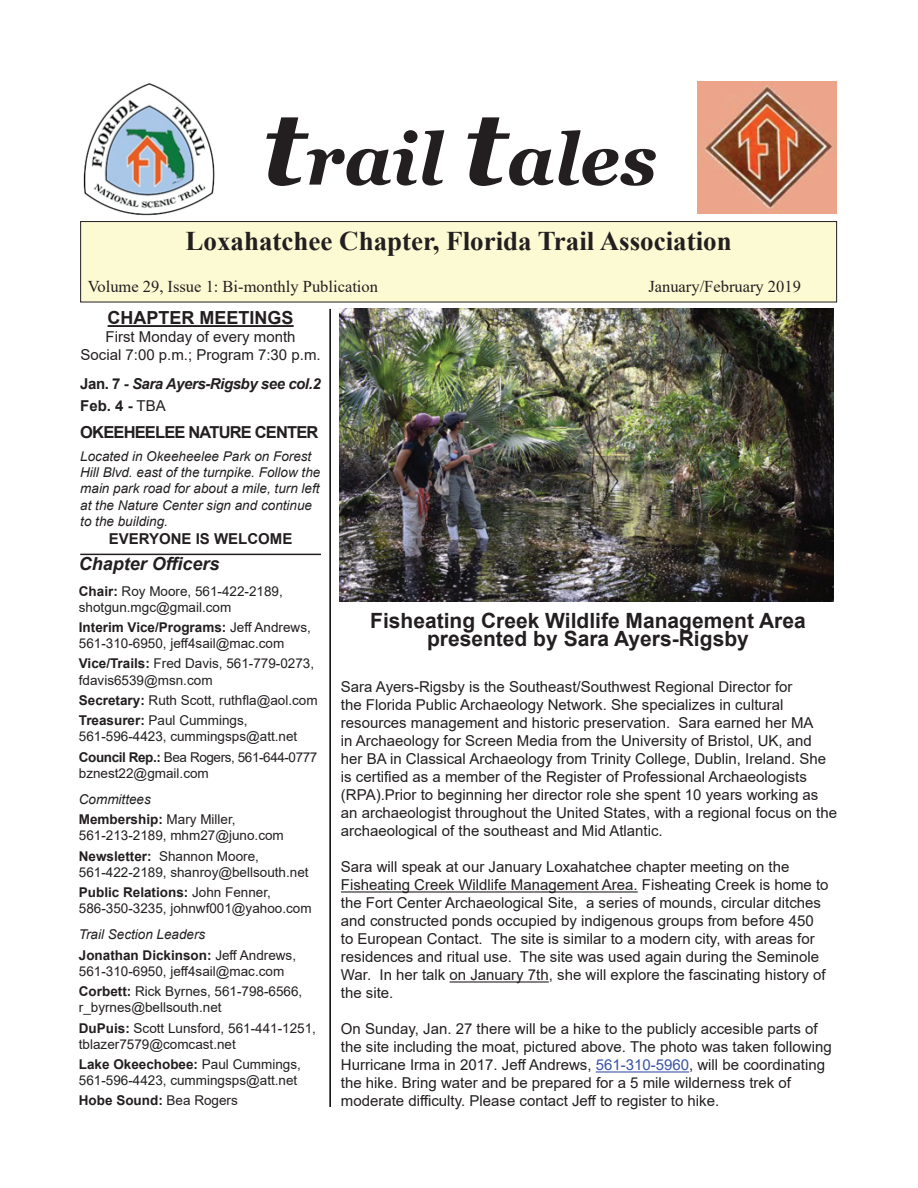
<style>
.page{position:relative;width:918px;height:1188px;background:#fff}
.page>*{position:absolute;margin:0;border:0;box-sizing:border-box;transform-origin:0 0}
.t1{font:italic 700 72px "Georgia";color:#231f20}
.t2{font:700 27px "Times New Roman";color:#231f20}
.t3{font:700 21px/18px "Arial";color:#231f20;text-align:center}
.t4{font:700 18px "Arial";color:#231f20}
.t5{font:italic 700 18px "Arial";color:#231f20}
.t6{font:16.5px "Times New Roman";color:#231f20}
.t7{font:700 16.5px "Arial";letter-spacing:-.05em;color:#231f20}
.t8{font:15px/18px "Arial";color:#231f20}
.t9{font:italic 700 15px/21.6px "Arial";letter-spacing:-.03em;color:#231f20}
.t10{font:700 15px "Arial";color:#231f20}
.t11{font:13.5px/20.2px "Arial";color:#231f20}
.t12{font:italic 13.5px/16.2px "Arial";color:#231f20}
.t13{font:700 13.5px/20.2px "Arial";color:#231f20}
.s1{font-size:108px}
.s2{font-style:normal}
.s3{font-weight:400;font-style:normal}
.s4{font-weight:700}
.s5{font-weight:400;font-style:italic}
.s6{font-weight:400}
.s7{font-weight:700;font-style:normal}
.s8{color:#3853a3}
</style>
<div class="page">
<img style="left:83px;top:83px;width:132px;height:132px">
<img style="left:698px;top:82px;width:139px;height:131px">
<div style="left:81px;top:222px;width:756px;height:80px;background:#fcfad2"></div>
<div style="left:80px;top:221px;width:757px;height:81px;border:1px solid #231f20"></div>
<hr style="left:108px;top:325px;width:186px;height:2px;background:#231f20">
<hr style="left:80px;top:554px;width:241px;height:1px;background:#231f20">
<hr style="left:329px;top:309px;width:2px;height:798px;background:#000">
<img style="left:339px;top:309px;width:494px;height:293px">
<hr style="left:341px;top:891px;width:297px;height:2px;background:#231f20">
<hr style="left:450px;top:981px;width:99px;height:2px;background:#231f20">
<hr style="left:596px;top:1071px;width:93px;height:2px;background:#3853a3">
<h1 class="t1" style="left:261px;top:113px;width:398px"><span class="s1">t</span>rail <span class="s1">t</span>ales</h1>
<h2 class="t2" style="left:185px;top:222px;width:548px">Loxahatchee Chapter, Florida Trail Association</h2>
<p class="t6" style="left:88px;top:274px;width:292px">Volume 29, Issue 1: Bi-monthly Publication</p>
<p class="t6" style="left:648px;top:274px;width:154px">January/February 2019</p>
<p class="t4" style="left:108px;top:305px;width:188px">CHAPTER MEETINGS</p>
<p class="t8" style="left:81px;top:328px;width:242px;text-align:center">First Monday of every month<br>Social 7:00 p.m.; Program 7:30 p.m.</p>
<p class="t9" style="left:80px;top:373px;width:242px"><span class="s2">Jan. 7 -</span> Sara Ayers-Rigsby see col.2<br><span class="s2">Feb. 4 -</span> <span class="s3">TBA</span></p>
<p class="t7" style="left:80px;top:420px;width:240px">OKEEHEELEE NATURE CENTER</p>
<p class="t12" style="left:80px;top:448px;width:242px">Located in Okeeheelee Park on Forest Hill Blvd. east of the turnpike. Follow the main park road for about a mile, turn left at the Nature Center sign and continue to the building.</p>
<p class="t10" style="left:109px;top:528px;width:185px">EVERYONE IS WELCOME</p>
<p class="t5" style="left:79px;top:552px;width:142px">Chapter Officers</p>
<p class="t11" style="left:79px;top:583px;width:206px;line-height:16.2px"><span class="s4">Chair:</span> Roy Moore, 561-422-2189, shotgun.mgc@gmail.com</p>
<p class="t11" style="left:79px;top:619px;width:234px;line-height:16.2px"><span class="s4">Interim Vice/Programs:</span> Jeff Andrews,<br>561-310-6950, jeff4sail@mac.com</p>
<p class="t11" style="left:79px;top:656px;width:237px;line-height:16.2px"><span class="s4">Vice/Trails:</span> Fred Davis, 561-779-0273, fdavis6539@msn.com</p>
<p class="t11" style="left:79px;top:690px;width:240px"><span class="s4">Secretary:</span> Ruth Scott, ruthfla@aol.com<br><span class="s4">Treasurer:</span> Paul Cummings,</p>
<p class="t11" style="left:79px;top:726px;width:240px">561-596-4423, cummingsps@att.net<br><span class="s4">Council Rep.:</span> Bea Rogers, 561-644-0777</p>
<p class="t11" style="left:79px;top:763px;width:131px">bznest22@gmail.com</p>
<p class="t13" style="left:79px;top:789px;width:158px"><span class="s5">Committees<br></span>Membership: <span class="s6">Mary Miller,</span></p>
<p class="t11" style="left:79px;top:825px;width:207px">561-213-2189, mhm27@juno.com<br><span class="s4">Newsletter:</span> Shannon Moore,</p>
<p class="t11" style="left:79px;top:862px;width:231px">561-422-2189, shanroy@bellsouth.net<br><span class="s4">Public Relations:</span> John Fenner,</p>
<p class="t11" style="left:79px;top:898px;width:234px">586-350-3235, johnwf001@yahoo.com</p>
<p class="t12" style="left:79px;top:925px;width:219px;line-height:20.2px">Trail Section Leaders<br><span class="s7">Jonathan Dickinson:</span> <span class="s2">Jeff Andrews,</span></p>
<p class="t11" style="left:79px;top:961px;width:225px">561-310-6950, jeff4sail@mac.com<br><span class="s4">Corbett:</span> Rick Byrnes, 561-798-6566,</p>
<p class="t11" style="left:79px;top:997px;width:239px">r_byrnes@bellsouth.net<br><span class="s4">DuPuis:</span> Scott Lunsford, 561-441-1251,</p>
<p class="t11" style="left:79px;top:1034px;width:224px">tblazer7579@comcast.net<br><span class="s4">Lake Okeechobee:</span> Paul Cummings,</p>
<p class="t11" style="left:79px;top:1070px;width:220px">561-596-4423, cummingsps@att.net<br><span class="s4">Hobe Sound:</span> Bea Rogers</p>
<h3 class="t3" style="left:370px;top:612px;width:437px">Fisheating Creek Wildlife Management Area presented by Sara Ayers-Rigsby</h3>
<p class="t8" style="left:341px;top:678px;width:498px">Sara Ayers-Rigsby is the Southeast/Southwest Regional Director for<br>the Florida Public Archaeology Network. She specializes in cultural resources management and historic preservation. Sara earned her MA<br>in Archaeology for Screen Media from the University of Bristol, UK, and her BA in Classical Archaeology from Trinity College, Dublin, Ireland. She is certified as a member of the Register of Professional Archaeologists (RPA).Prior to beginning her director role she spent 10 years working as an archaeologist throughout the United States, with a regional focus on the archaeological of the southeast and Mid Atlantic.</p>
<p class="t8" style="left:341px;top:858px;width:489px">Sara will speak at our January Loxahatchee chapter meeting on the Fisheating Creek Wildlife Management Area. Fisheating Creek is home to the Fort Center Archaeological Site, a series of mounds, circular ditches and constructed ponds occupied by indigenous groups from before 450 to European Contact. The site is similar to a modern city, with areas for residences and ritual use. The site was used again during the Seminole War. In her talk on January 7th, she will explore the fascinating history of the site.</p>
<p class="t8" style="left:341px;top:1020px;width:492px">On Sunday, Jan. 27 there will be a hike to the publicly accesible parts of the site including the moat, pictured above. The photo was taken following Hurricane Irma in 2017. Jeff Andrews, <span class="s8">561-310-5960</span>, will be coordinating the hike. Bring water and be prepared for a 5 mile wilderness trek of moderate difficulty. Please contact Jeff to register to hike.</p>
</div>
